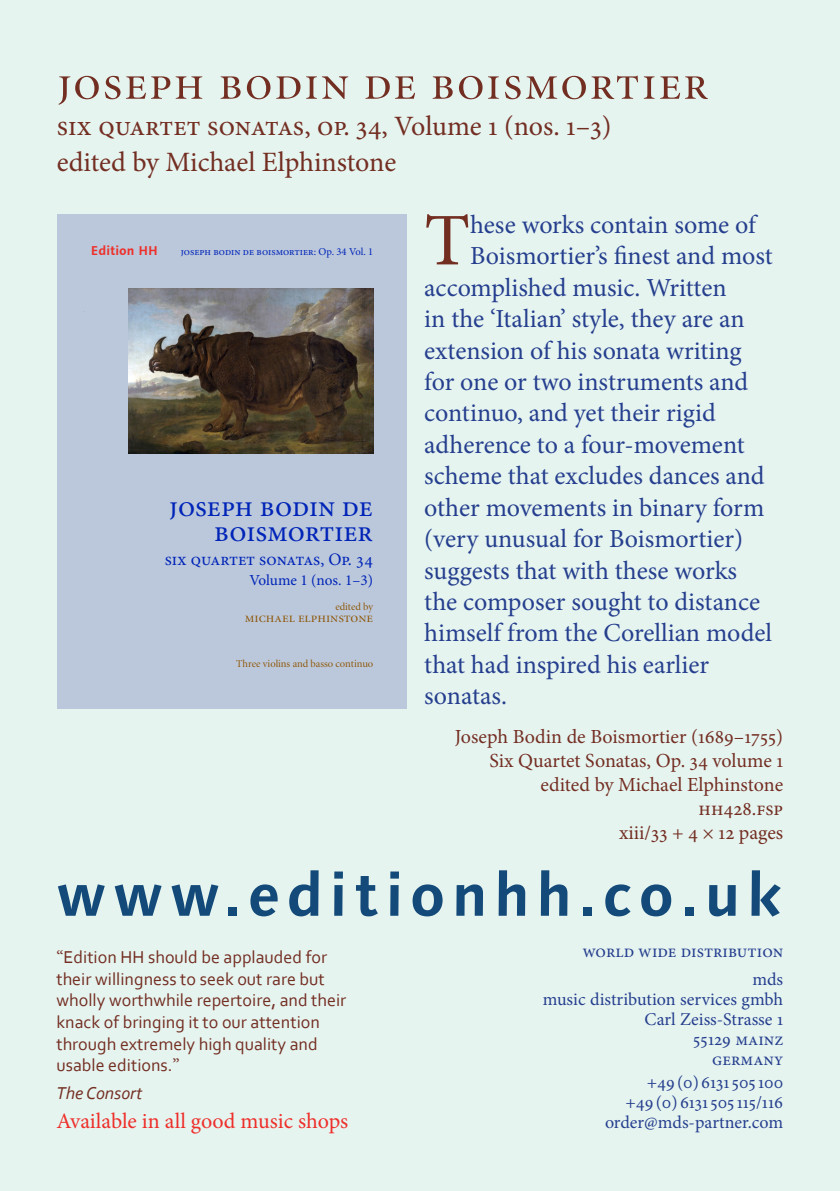
<style>
.page{position:relative;width:840px;height:1191px;background:#fff}
.page>*{position:absolute;margin:0;border:0;box-sizing:border-box;transform-origin:0 0}
.Body_text{font:74.4px "Minion Pro";color:#732e22}
.t1{font:700 60px "Linotype Syntax";letter-spacing:.11em;color:#134a79}
.t2{font:50px "Minion Display Regular SC";letter-spacing:.03em;color:#732e22}
.t3{font:29.4px/25.2px "Minion Pro";color:#0024b8;text-align:right}
.t4{font:28px "Minion Pro";letter-spacing:-.005em;color:#732e22}
.Body_text-2{font:26px "Minion Pro";color:#253f8e}
.Body_text-3{font:22px "Minion Pro";color:#ee2f2a}
.Body_text-4{font:20px "Minion Pro";color:#732e22}
.Review{font:18px/21.6px "Corbel";color:#732e22}
.Body_text-5{font:18px "Minion Pro";color:#253f8e}
.Review-2{font:italic 18px "Corbel";color:#732e22}
.t5{font:17.6px "Minion Pro";letter-spacing:-.005em;color:#0024b8}
.t6{font:15.2px "Minion Pro";color:#0024b8}
.t7{font:14px "Minion Display Regular SC";color:#8e5506}
.t8{font:700 13px "Linotype Syntax";color:#ee2f2a}
.t9{font:10.6px "Minion Display";color:#8e5506}
.t10{font:10.6px "Minion Pro";color:#0024b8}
.s1{font-family:"Minion Pro"}
</style>
<div class="page">
<div style="left:0;top:0;width:839px;height:1191px;background:#e6f4f0"></div>
<div style="left:57px;top:214px;width:349px;height:494px;background:#bbc8db"></div>
<img style="left:129px;top:289px;width:244px;height:165px">
<p class="t2" style="left:57px;top:59px;width:652px">joseph bodin de boismortier</p>
<p class="t4" style="left:57px;top:107px;width:556px">six quartet sonatas, op. 34, Volume 1 (nos. 1–3)</p>
<p class="t4" style="left:57px;top:143px;width:341px">edited by Michael Elphinstone</p>
<p class="Body_text" style="left:424px;top:191px;width:47px">T</p>
<p class="Body_text-2" style="left:470px;top:207px;width:289px">hese works contain some of</p>
<p class="t8" style="left:91px;top:242px;width:68px">Edition HH</p>
<p class="t10" style="left:181px;top:244px;width:194px">joseph bodin de boismortier: Op. 34 Vol. 1</p>
<p class="Body_text-2" style="left:470px;top:239px;width:304px">Boismortier’s finest and most</p>
<p class="Body_text-2" style="left:424px;top:270px;width:304px">accomplished music. Written</p>
<p class="Body_text-2" style="left:424px;top:301px;width:322px">in the ‘Italian’ style, they are an</p>
<p class="Body_text-2" style="left:424px;top:333px;width:319px">extension of his sonata writing</p>
<p class="Body_text-2" style="left:424px;top:364px;width:325px">for one or two instruments and</p>
<p class="Body_text-2" style="left:424px;top:396px;width:293px">continuo, and yet their rigid</p>
<p class="Body_text-2" style="left:424px;top:427px;width:322px">adherence to a four-movement</p>
<p class="Body_text-2" style="left:424px;top:458px;width:342px">scheme that excludes dances and</p>
<p class="Body_text-2" style="left:424px;top:490px;width:341px">other movements in binary form</p>
<p class="Body_text-2" style="left:424px;top:521px;width:320px">(very unusual for Boismortier)</p>
<p class="Body_text-2" style="left:424px;top:553px;width:314px">suggests that with these works</p>
<p class="Body_text-2" style="left:424px;top:584px;width:337px">the composer sought to distance</p>
<p class="Body_text-2" style="left:424px;top:615px;width:349px">himself from the Corellian model</p>
<p class="Body_text-2" style="left:424px;top:647px;width:286px">that had inspired his earlier</p>
<p class="Body_text-2" style="left:424px;top:678px;width:84px">sonatas.</p>
<p class="Body_text-4" style="left:454px;top:723px;width:330px">Joseph Bodin de Boismortier (1689–1755)</p>
<p class="Body_text-4" style="left:489px;top:747px;width:295px">Six Quartet Sonatas, Op. 34 volume 1</p>
<p class="Body_text-4" style="left:540px;top:771px;width:244px">edited by Michael Elphinstone</p>
<p class="Body_text-4" style="left:698px;top:795px;width:86px">hh428.fsp</p>
<p class="Body_text-4" style="left:618px;top:819px;width:166px">xiii/33 + 4 × 12 pages</p>
<p class="t1" style="left:56px;top:857px;width:726px">www.editionhh.co.uk</p>
<p class="Body_text-5" style="left:582px;top:939px;width:202px">world wide distribution</p>
<p class="Body_text-5" style="left:752px;top:967px;width:32px">mds</p>
<p class="Body_text-5" style="left:542px;top:987px;width:242px">music distribution services gmbh</p>
<p class="Body_text-5" style="left:644px;top:1007px;width:140px">Carl Zeiss-Strasse 1</p>
<p class="Body_text-5" style="left:693px;top:1027px;width:91px">55129 mainz</p>
<p class="Body_text-5" style="left:711px;top:1047px;width:72px">germany</p>
<p class="Body_text-5" style="left:646px;top:1070px;width:138px">+49 (0) 6131 505 100</p>
<p class="Body_text-5" style="left:625px;top:1090px;width:159px">+49 (0) 6131 505 115/116</p>
<p class="Body_text-3" style="left:56px;top:1106px;width:293px">Available in all good music shops</p>
<p class="Body_text-5" style="left:604px;top:1110px;width:180px">order@mds-partner.com</p>
<p class="t3" style="left:169px;top:494px;width:205px">joseph bodin de boismortier</p>
<p class="t5" style="left:165px;top:548px;width:210px">six quartet sonatas, Op. 34</p>
<p class="t6" style="left:249px;top:570px;width:125px">Volume 1 (nos. 1–3)</p>
<p class="t9" style="left:335px;top:601px;width:39px">edited by</p>
<p class="t7" style="left:245px;top:610px;width:130px">michael elphinstone</p>
<p class="t9" style="left:236px;top:659px;width:138px">Three violins and basso continuo</p>
<p class="Review" style="left:56px;top:946px;width:291px"><span class="s1">“</span>Edition HH should be applauded for their willingness to seek out rare but wholly worthwhile repertoire, and their knack of bringing it to our attention through extremely high quality and usable editions.<span class="s1">”</span></p>
<p class="Review-2" style="left:56px;top:1081px;width:87px">The Consort</p>
</div>
